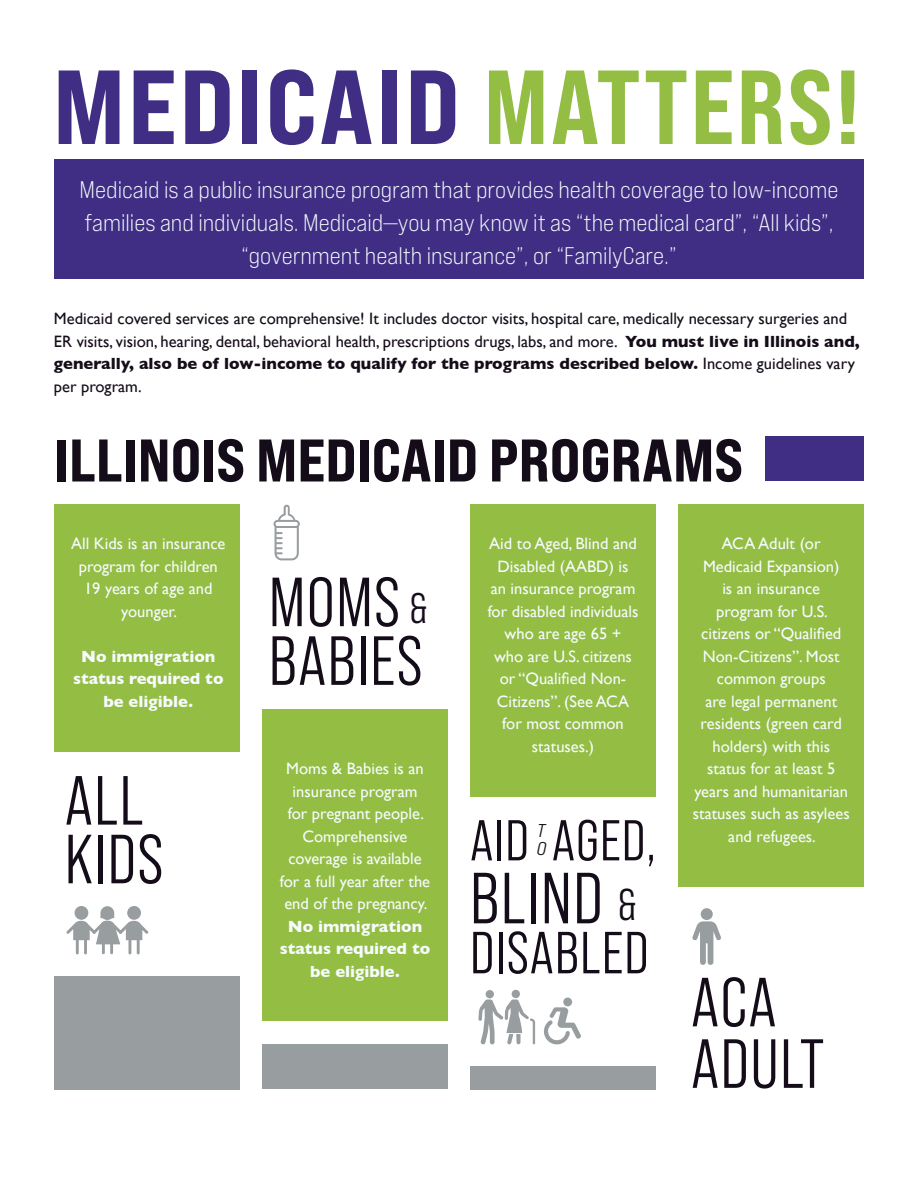
<style>
.page{position:relative;width:918px;height:1188px;background:#fff}
.page>*{position:absolute;margin:0;border:0;box-sizing:border-box;transform-origin:0 0}
.Title__36pt{font:105px "Bebas Neue Pro Exp Eb";letter-spacing:.025em;color:#3f2e83}
.Infographic_Bump_Out{font:72.15px "Bebas Neue Pro Middle";letter-spacing:.025em;color:#150c19}
.Infographic_Bump_Out-2{font:69.3px/58.7px "Bebas Neue Pro Middle";letter-spacing:.025em;color:#150c19}
.Header_2__pt_24_ExtraBold{font:60px "Bebas Neue Pro Exp Eb";color:#150c19}
.Infographic_Bump_Out-3{font:59.25px "Bebas Neue Pro Middle";letter-spacing:.025em;color:#150c19}
.Infographic_Bump_Out-4{font:57.45px "Bebas Neue Pro Middle";letter-spacing:.025em;color:#150c19}
.Subtitle__16pt__bebas{font:24px/33px "Bebas Neue Pro Exp Bk";color:#f6fbfe;text-align:center}
.Header_3__18pt_Expanded_Bold_Italic{font:18.45px/18.5px "Bebas Neue Pro Exp Md It";color:#150c19}
.Infographic_blob_-_center_justify{font:16.5px/22.5px "Gill Sans";color:#f6fbfe;text-align:center}
.Body_Copy__11pt{font:16.5px/22.5px "Gill Sans";color:#150c19}
.Infographic_blob_-_center_justify-2{font:700 16.5px/22.5px "Gill Sans";color:#f6fbfe;text-align:center}
.s1{font-family:"Bebas Neue Pro Sm E Eb";color:#93bd43}
.s2{font-weight:700}
.s3{font-size:42.75px}
.s4{font-size:44.4px}
</style>
<div class="page">
<div style="left:54px;top:504px;width:186px;height:248px;background:#93bd43"></div>
<div style="left:54px;top:976px;width:186px;height:114px;background:#989d9f"></div>
<div style="left:262px;top:1044px;width:186px;height:45px;background:#989d9f"></div>
<div style="left:470px;top:1066px;width:186px;height:24px;background:#989d9f"></div>
<div style="left:470px;top:504px;width:186px;height:292px;background:#93bd43"></div>
<div style="left:678px;top:504px;width:186px;height:382px;background:#93bd43"></div>
<div style="left:262px;top:710px;width:186px;height:312px;background:#93bd43"></div>
<div style="left:54px;top:160px;width:810px;height:119px;background:#3f2e83"></div>
<div style="left:766px;top:436px;width:98px;height:46px;background:#3f2e83"></div>
<svg style="left:66px;top:906px;width:82px;height:48px"></svg>
<svg style="left:478px;top:990px;width:57px;height:55px"></svg>
<div style="left:563px;top:998px;width:9px;height:8px;background:#989d9f;border-radius:50%"></div>
<svg style="left:544px;top:1007px;width:37px;height:37px"></svg>
<svg style="left:274px;top:505px;width:26px;height:55px"></svg>
<div style="left:701px;top:908px;width:12px;height:12px;background:#989d9f;border-radius:50%"></div>
<svg style="left:692px;top:921px;width:29px;height:44px"></svg>
<p class="Title__36pt" style="left:53px;top:42px;width:809px">MEDICAID <span class="s1">MATTERS!</span></p>
<p class="Subtitle__16pt__bebas" style="left:80px;top:173px;width:760px">Medicaid is a public insurance program that provides health coverage to low-income families and individuals. Medicaid—you may know it as “the medical card”, “All kids”, “government health insurance”, or “FamilyCare.”</p>
<p class="Body_Copy__11pt" style="left:54px;top:307px;width:808px">Medicaid covered services are comprehensive! It includes doctor visits, hospital care, medically necessary surgeries and ER visits, vision, hearing, dental, behavioral health, prescriptions drugs, labs, and more. <span class="s2">You must live in Illinois and, generally, also be of low-income to qualify for the programs described below.</span> Income guidelines vary per program.</p>
<p class="Header_2__pt_24_ExtraBold" style="left:54px;top:423px;width:691px">ILLINOIS MEDICAID PROGRAMS</p>
<p class="Infographic_blob_-_center_justify" style="left:71px;top:532px;width:156px">All Kids is an insurance program for children<br>19 years of age and younger.</p>
<p class="Infographic_blob_-_center_justify-2" style="left:73px;top:644px;width:152px">No immigration status required to be eligible.</p>
<p class="Infographic_Bump_Out-2" style="left:65px;top:771px;width:100px">ALL<br>KIDS</p>
<p class="Infographic_Bump_Out-2" style="left:269px;top:573px;width:160px">MOMS <span class="s3">&amp;<br></span>BABIES</p>
<p class="Infographic_blob_-_center_justify" style="left:280px;top:757px;width:152px">Moms &amp; Babies is an insurance program<br>for pregnant people.<br>Comprehensive coverage is available for a full year after the end of the pregnancy.<br><span class="s2">No immigration status required to be eligible.</span></p>
<p class="Infographic_blob_-_center_justify" style="left:488px;top:532px;width:152px">Aid to Aged, Blind and<br>Disabled (AABD) is<br>an insurance program for disabled individuals who are age 65 +<br>who are U.S. citizens or “Qualified Non-<br>Citizens”. (See ACA for most common statuses.)</p>
<p class="Infographic_blob_-_center_justify" style="left:693px;top:532px;width:158px">ACA Adult (or<br>Medicaid Expansion)<br>is an insurance program for U.S. citizens or “Qualified<br>Non-Citizens”. Most common groups<br>are legal permanent residents (green card holders) with this status for at least 5 years and humanitarian statuses such as asylees and refugees.</p>
<p class="Infographic_Bump_Out-4" style="left:470px;top:808px;width:187px">AID AGED,</p>
<p class="Infographic_Bump_Out" style="left:470px;top:858px;width:168px">BLIND <span class="s4">&amp;</span></p>
<p class="Infographic_Bump_Out-3" style="left:470px;top:920px;width:180px">DISABLED</p>
<p class="Header_3__18pt_Expanded_Bold_Italic" style="left:537px;top:821px;width:11px">T<br>O</p>
<p class="Infographic_Bump_Out-2" style="left:691px;top:973px;width:87px">ACA</p>
<p class="Infographic_Bump_Out-2" style="left:691px;top:1034px;width:135px">ADULT</p>
</div>
